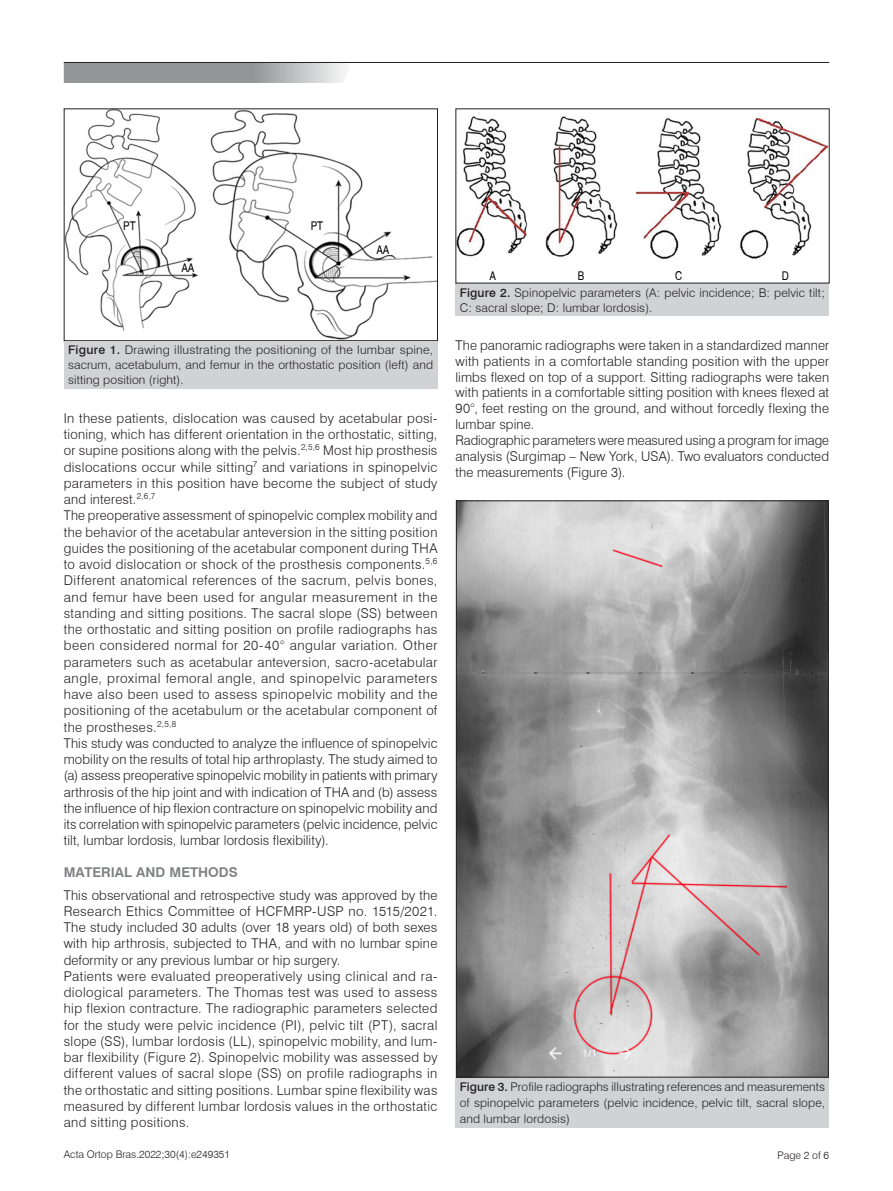
<style>
.page{position:relative;width:893px;height:1191px;background:#fff}
.page>*{position:absolute;margin:0;border:0;box-sizing:border-box;transform-origin:0 0}
.TXT{font:300 13.5px/16.2px "Swiss 721 BT";letter-spacing:.015em;color:#231f20;text-align:justify}
.TXT-2{font:300 13.5px/16.2px "Swiss 721 BT";letter-spacing:.015em;color:#231f20;text-align:justify;scale:.96 1}
.SUB1{font:700 13.5px "Swiss 721 BT";color:#808285}
.img-legenda{font:300 12px/15px "Swiss 721 BT";letter-spacing:.01em;color:#231f20;text-align:justify}
.t1{font:condensed 12px "Helvetica";color:#000}
.tab-corpo{font:300 10.5px "Swiss 721 BT";color:#231f20}
.s1{font-weight:500}
</style>
<div class="page">
<svg style="left:64px;top:63px;width:281px;height:20px;background:#a2a4a7"></svg>
<hr style="left:64px;top:62px;width:765px;height:1px;background:#231f20">
<div style="left:455px;top:283px;width:374px;height:33px;background:#d1d2d4"></div>
<img style="left:66px;top:110px;width:132px;height:221px">
<img style="left:210px;top:110px;width:226px;height:229px">
<svg style="left:123px;top:220px;width:15px;height:12px"></svg>
<svg style="left:178px;top:262px;width:20px;height:10px"></svg>
<div style="left:310px;top:220px;width:15px;height:10px;background:#fff"></div>
<div style="left:375px;top:244px;width:16px;height:10px;background:#fff"></div>
<div style="left:64px;top:108px;width:374px;height:233px;border:1px solid #231f20"></div>
<img style="left:457px;top:116px;width:71px;height:141px">
<img style="left:545px;top:116px;width:73px;height:141px">
<img style="left:635px;top:118px;width:87px;height:141px">
<img style="left:740px;top:117px;width:88px;height:142px">
<img style="left:458px;top:502px;width:369px;height:573px">
<div style="left:455px;top:1077px;width:374px;height:50px;background:#d1d2d4"></div>
<div style="left:64px;top:341px;width:373px;height:48px;background:#d1d2d4"></div>
<p class="t1" style="left:123px;top:219px;width:14px">PT</p>
<p class="t1" style="left:181px;top:261px;width:15px">AA</p>
<p class="t1" style="left:311px;top:219px;width:14px">PT</p>
<p class="t1" style="left:376px;top:243px;width:15px">AA</p>
<p class="img-legenda" style="left:68px;top:342px;width:366px"><span class="s1">Figure 1.</span> Drawing illustrating the positioning of the lumbar spine, sacrum, acetabulum, and femur in the orthostatic position (left) and sitting position (right).</p>
<p class="TXT" style="left:64px;top:410px;width:375px">In these patients, dislocation was caused by acetabular posi&shy;tioning, which has different orientation in the orthostatic, sitting, or supine positions along with the pelvis.<sup>2,5,6</sup> Most hip prosthesis dislocations occur while sitting<sup>7</sup> and variations in spinopelvic parameters in this position have become the subject of study and interest.<sup>2,6,7</sup></p>
<p class="TXT-2" style="left:64px;top:507px;width:391px">The preoperative assessment of spinopelvic complex mobility and the behavior of the acetabular anteversion in the sitting position guides the positioning of the acetabular component during THA to avoid dislocation or shock of the prosthesis components.<sup>5,6<br></sup>Different anatomical references of the sacrum, pelvis bones, and femur have been used for angular measurement in the standing and sitting positions. The sacral slope (SS) between the orthostatic and sitting position on profile radiographs has been considered normal for 20-40° angular variation. Other parameters such as acetabular anteversion, sacro-acetabular angle, proximal femoral angle, and spinopelvic parameters have also been used to assess spinopelvic mobility and the positioning of the acetabulum or the acetabular component of the prostheses.<sup>2,5,8</sup></p>
<p class="TXT" style="left:64px;top:735px;width:375px">This study was conducted to analyze the influence of spinopelvic mobility on the results of total hip arthroplasty. The study aimed to (a) assess preoperative spinopelvic mobility in patients with primary arthrosis of the hip joint and with indication of THA and (b) assess the influence of hip flexion contracture on spinopelvic mobility and its correlation with spinopelvic parameters (pelvic incidence, pelvic tilt, lumbar lordosis, lumbar lordosis flexibility).</p>
<p class="SUB1" style="left:64px;top:864px;width:175px">MATERIAL AND METHODS</p>
<p class="TXT" style="left:64px;top:886px;width:375px">This observational and retrospective study was approved by the Research Ethics Committee of HCFMRP-USP no. 1515/2021.<br>The study included 30 adults (over 18 years old) of both sexes with hip arthrosis, subjected to THA, and with no lumbar spine deformity or any previous lumbar or hip surgery.</p>
<p class="TXT" style="left:64px;top:968px;width:375px">Patients were evaluated preoperatively using clinical and ra&shy;diological parameters. The Thomas test was used to assess hip flexion contracture. The radiographic parameters selected for the study were pelvic incidence (PI), pelvic tilt (PT), sacral slope (SS), lumbar lordosis (LL), spinopelvic mobility, and lum&shy;bar flexibility (Figure 2). Spinopelvic mobility was assessed by different values of sacral slope (SS) on profile radiographs in the orthostatic and sitting positions. Lumbar spine flexibility was measured by different lumbar lordosis values in the orthostatic and sitting positions.</p>
<p class="tab-corpo" style="left:64px;top:1147px;width:168px">Acta Ortop Bras.2022;30(4):e249351</p>
<p class="t1" style="left:489px;top:269px;width:8px">A</p>
<p class="t1" style="left:578px;top:269px;width:8px">B</p>
<p class="t1" style="left:675px;top:269px;width:9px">C</p>
<p class="t1" style="left:782px;top:269px;width:9px">D</p>
<p class="img-legenda" style="left:460px;top:285px;width:367px"><span class="s1">Figure 2.</span> Spinopelvic parameters (A: pelvic incidence; B: pelvic tilt;<br>C: sacral slope; D: lumbar lordosis).</p>
<p class="TXT" style="left:455px;top:337px;width:375px">The panoramic radiographs were taken in a standardized manner with patients in a comfortable standing position with the upper limbs flexed on top of a support. Sitting radiographs were taken with patients in a comfortable sitting position with knees flexed at 90°, feet resting on the ground, and without forcedly flexing the lumbar spine.</p>
<p class="TXT-2" style="left:455px;top:432px;width:391px">Radiographic parameters were measured using a program for image analysis (Surgimap – New York, USA). Two evaluators conducted the measurements (Figure 3).</p>
<p class="img-legenda" style="left:460px;top:1078px;width:367px;line-height:16.2px"><span class="s1">Figure 3.</span> Profile radiographs illustrating references and measurements of spinopelvic parameters (pelvic incidence, pelvic tilt, sacral slope, and lumbar lordosis)</p>
<p class="tab-corpo" style="left:778px;top:1148px;width:53px">Page 2 of 6</p>
</div>
